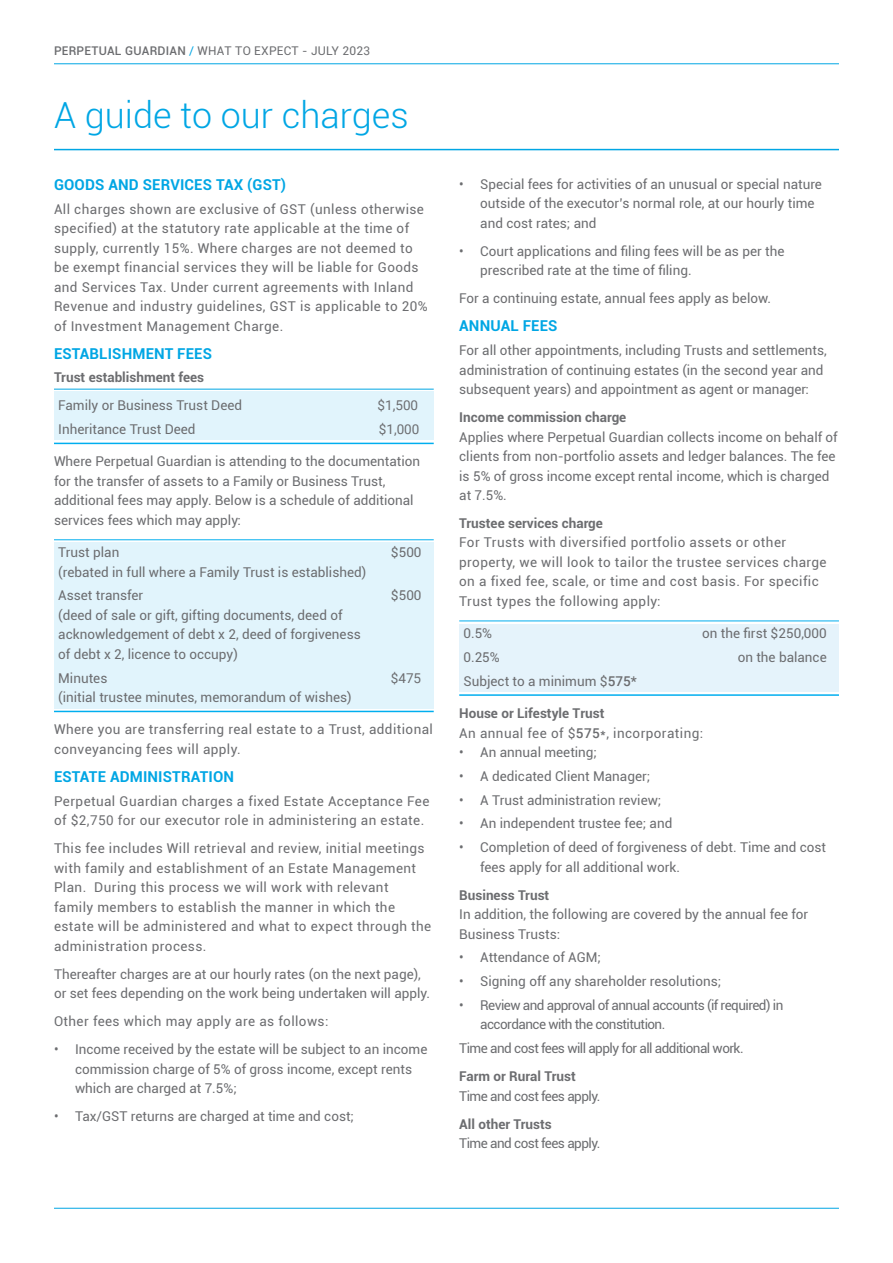
<style>
.page{position:relative;width:893px;height:1263px;background:#fff}
.page>*{position:absolute;margin:0;border:0;box-sizing:border-box;transform-origin:0 0}
.t1{font:300 36px "Roboto";color:#00a6e4}
.Intro_Text{font:700 15px "Roboto";letter-spacing:.01em;color:#00a6e4}
.Body_Copy{font:700 15px "Roboto";letter-spacing:.01em;color:#00a6e4}
.Body_Copy-2{font:13.5px/19.5px "Roboto";color:#6c6d70}
.Body_Copy-3{font:13.5px/19.5px "Roboto";letter-spacing:.03em;color:#6c6d70}
.Body_Copy-4{font:13.5px/19.5px "Roboto";letter-spacing:-.04em;color:#6c6d70}
.Body_Copy-5{font:700 13.5px "Roboto";color:#6c6d70}
.t2{font:12px "Roboto";letter-spacing:.02em;color:#6c6d70}
.s1{font-weight:500}
.s2{color:#00a6e4}
.s3{font-style:inherit}
.s4{font-weight:700}
</style>
<div class="page">
<div style="left:459px;top:624px;width:380px;height:67px;background:#e5f3fb"></div>
<div style="left:54px;top:392px;width:380px;height:48px;background:#e1f4fc"></div>
<div style="left:54px;top:542px;width:380px;height:166px;background:#e1f4fc"></div>
<hr style="left:54px;top:63px;width:785px;height:1px;background:#00a6e4">
<hr style="left:54px;top:389px;width:380px;height:1px;background:#00a6e4">
<hr style="left:54px;top:443px;width:380px;height:1px;background:#00aeef">
<hr style="left:54px;top:539px;width:380px;height:1px;background:#00aeef">
<hr style="left:54px;top:711px;width:380px;height:1px;background:#00aeef">
<hr style="left:459px;top:620px;width:380px;height:1px;background:#00aeef">
<hr style="left:459px;top:694px;width:380px;height:2px;background:#00aeef">
<hr style="left:54px;top:149px;width:785px;height:1px;background:#00a6e4">
<hr style="left:54px;top:1208px;width:785px;height:1px;background:#00a6e4">
<p class="t2" style="left:54px;top:42px;width:318px"><span class="s1">PERPETUAL GUARDIAN</span> <span class="s2">/</span> WHAT TO EXPECT - JULY 202<span class="s3">3</span></p>
<p class="t1" style="left:54px;top:90px;width:356px">A guide to our charges</p>
<p class="Intro_Text" style="left:54px;top:174px;width:234px">GOODS AND SERVICES TAX (GST)</p>
<p class="Body_Copy-3" style="left:54px;top:199px;width:375px">All charges shown are exclusive of GST (unless otherwise specified) at the statutory rate applicable at the time of supply, currently 15%. Where charges are not deemed to be exempt financial services they will be liable for Goods and Services Tax. Under current agreements with Inland Revenue and industry guidelines, GST is applicable to 20% of Investment Management Charge.</p>
<p class="Intro_Text" style="left:54px;top:343px;width:160px">ESTABLISHMENT FEES</p>
<p class="Body_Copy-5" style="left:54px;top:368px;width:152px">Trust establishment fees</p>
<p class="Body_Copy-2" style="left:58px;top:395px;width:185px">Family or Business Trust Deed</p>
<p class="Body_Copy-2" style="left:378px;top:395px;width:42px">$1,500</p>
<p class="Body_Copy-2" style="left:58px;top:419px;width:139px">Inheritance Trust Deed</p>
<p class="Body_Copy-2" style="left:379px;top:419px;width:42px">$1,000</p>
<p class="Body_Copy-2" style="left:54px;top:451px;width:368px">Where Perpetual Guardian is attending to the documentation for the transfer of assets to a Family or Business Trust, additional fees may apply. Below is a schedule of additional services fees which may apply:</p>
<p class="Body_Copy-2" style="left:58px;top:542px;width:63px">Trust plan</p>
<p class="Body_Copy-2" style="left:391px;top:542px;width:32px">$500</p>
<p class="Body_Copy-2" style="left:58px;top:562px;width:310px">(rebated in full where a Family Trust is established)</p>
<p class="Body_Copy-2" style="left:58px;top:585px;width:87px">Asset transfer</p>
<p class="Body_Copy-2" style="left:391px;top:585px;width:32px">$500</p>
<p class="Body_Copy-2" style="left:58px;top:605px;width:304px">(deed of sale or gift, gifting documents, deed of acknowledgement of debt x 2, deed of forgiveness of debt x 2, licence to occupy)</p>
<p class="Body_Copy-2" style="left:58px;top:668px;width:51px">Minutes</p>
<p class="Body_Copy-2" style="left:391px;top:668px;width:32px">$475</p>
<p class="Body_Copy-2" style="left:58px;top:687px;width:295px">(initial trustee minutes, memorandum of wishes)</p>
<p class="Body_Copy-3" style="left:54px;top:719px;width:380px">Where you are transferring real estate to a Trust, additional conveyancing fees will apply.</p>
<p class="Body_Copy" style="left:54px;top:766px;width:182px">ESTATE ADMINISTRATION</p>
<p class="Body_Copy-3" style="left:54px;top:791px;width:377px">Perpetual Guardian charges a fixed Estate Acceptance Fee of $2,750 for our executor role in administering an estate.</p>
<p class="Body_Copy-3" style="left:54px;top:838px;width:379px">This fee includes Will retrieval and review, initial meetings with family and establishment of an Estate Management Plan. During this process we will work with relevant<br>family members to establish the manner in which the estate will be administered and what to expect through the administration process.</p>
<p class="Body_Copy-2" style="left:54px;top:964px;width:378px">Thereafter charges are at our hourly rates (on the next page), or set fees depending on the work being undertaken will apply.</p>
<p class="Body_Copy-3" style="left:54px;top:1011px;width:276px">Other fees which may apply are as follows:</p>
<p class="Body_Copy-2" style="left:75px;top:1039px;width:354px;text-indent:-21px">• Income received by the estate will be subject to an income commission charge of 5% of gross income, except rents which are charged at 7.5%;</p>
<p class="Body_Copy-2" style="left:54px;top:1106px;width:302px">• Tax/GST returns are charged at time and cost;</p>
<p class="Body_Copy-2" style="left:480px;top:174px;width:343px;text-indent:-21px">• Special fees for activities of an unusual or special nature outside of the executor’s normal role, at our hourly time and cost rates; and</p>
<p class="Body_Copy-2" style="left:480px;top:241px;width:306px;text-indent:-21px">• Court applications and filing fees will be as per the prescribed rate at the time of filing.</p>
<p class="Body_Copy-2" style="left:459px;top:288px;width:313px">For a continuing estate, annual fees apply as below.</p>
<p class="Intro_Text" style="left:459px;top:315px;width:100px">ANNUAL FEES</p>
<p class="Body_Copy-2" style="left:459px;top:340px;width:369px">For all other appointments, including Trusts and settlements, administration of continuing estates (in the second year and subsequent years) and appointment as agent or manager:</p>
<p class="Body_Copy-5" style="left:459px;top:408px;width:169px">Income commission charge</p>
<p class="Body_Copy-2" style="left:459px;top:426px;width:380px">Applies where Perpetual Guardian collects income on behalf of clients from non-portfolio assets and ledger balances. The fee is 5% of gross income except rental income, which is charged at 7.5%.</p>
<p class="Body_Copy-5" style="left:459px;top:514px;width:145px">Trustee services charge</p>
<p class="Body_Copy-3" style="left:459px;top:532px;width:369px">For Trusts with diversified portfolio assets or other property, we will look to tailor the trustee services charge on a fixed fee, scale, or time and cost basis. For specific Trust types the following apply:</p>
<p class="Body_Copy-2" style="left:702px;top:623px;width:126px">on the first $250,000</p>
<p class="Body_Copy-2" style="left:738px;top:647px;width:91px">on the balance</p>
<p class="Body_Copy-2" style="left:463px;top:621px;width:175px;line-height:23.7px">0.5%<br>0.25%<br>Subject to a minimum $<span class="s1">575*</span></p>
<p class="Body_Copy-3" style="left:459px;top:703px;width:245px"><span class="s4">House or Lifestyle Trust<br></span>An annual fee of $<span class="s1">575</span>*, incorporating:</p>
<p class="Body_Copy-2" style="left:459px;top:742px;width:139px">• An annual meeting;</p>
<p class="Body_Copy-2" style="left:459px;top:766px;width:192px">• A dedicated Client Manager;</p>
<p class="Body_Copy-2" style="left:459px;top:789px;width:204px">• A Trust administration review;</p>
<p class="Body_Copy-2" style="left:459px;top:813px;width:215px">• An independent trustee fee; and</p>
<p class="Body_Copy-2" style="left:480px;top:837px;width:347px;text-indent:-21px">• Completion of deed of forgiveness of debt. Time and cost fees apply for all additional work.</p>
<p class="Body_Copy-5" style="left:459px;top:885px;width:92px">Business Trust</p>
<p class="Body_Copy-2" style="left:459px;top:904px;width:351px">In addition, the following are covered by the annual fee for<br>Business Trusts:</p>
<p class="Body_Copy-2" style="left:459px;top:947px;width:143px">• Attendance of AGM;</p>
<p class="Body_Copy-2" style="left:459px;top:971px;width:263px">• Signing off any shareholder resolutions;</p>
<p class="Body_Copy-4" style="left:480px;top:995px;width:305px;text-indent:-21px">• Review and approval of annual accounts (if required) in accordance with the constitution.</p>
<p class="Body_Copy-4" style="left:459px;top:1038px;width:286px">Time and cost fees will apply for all additional work.</p>
<p class="Body_Copy-5" style="left:459px;top:1067px;width:118px">Farm or Rural Trust</p>
<p class="Body_Copy-4" style="left:459px;top:1085px;width:143px">Time and cost fees apply.</p>
<p class="Body_Copy-5" style="left:459px;top:1114px;width:94px">All other Trusts</p>
<p class="Body_Copy-4" style="left:459px;top:1133px;width:143px">Time and cost fees apply.</p>
</div>
